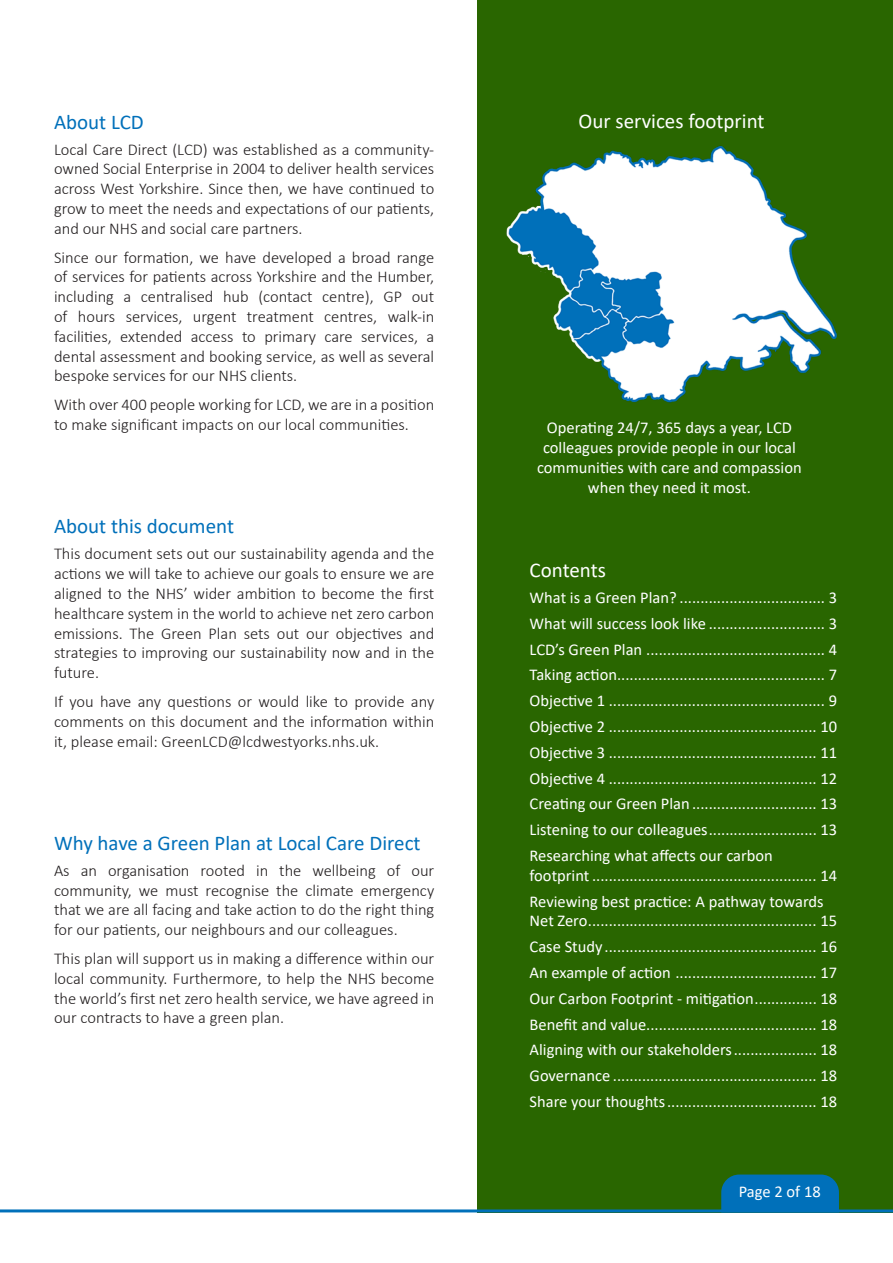
<style>
.page{position:relative;width:893px;height:1263px;background:#fff}
.page>*{position:absolute;margin:0;border:0;box-sizing:border-box;transform-origin:0 0}
.Heading_1{font:21px "Calibri";color:#0070ba}
.Sub_heading{font:21px "Calibri";color:#fff}
.t1{font:300 16.5px/19.8px "Calibri";color:#231f20;text-align:justify}
.t2{font:16.5px/19.8px "Calibri";color:#fff}
</style>
<div class="page">
<div style="left:477px;top:0;width:416px;height:1212px;background:#296600"></div>
<img style="left:506px;top:146px;width:331px;height:257px">
<hr style="left:0;top:1209px;width:893px;height:3px;background:#0070ba">
<div style="left:721px;top:1174px;width:118px;height:36px;background:#0070ba"></div>
<p class="Heading_1" style="left:54px;top:107px;width:91px">About LCD</p>
<p class="t1" style="left:54px;top:139px;width:382px">Local Care Direct (LCD) was established as a community&shy;owned Social Enterprise in 2004 to deliver health services across West Yorkshire. Since then, we have continued to grow to meet the needs and expectations of our patients, and our NHS and social care partners.</p>
<p class="t1" style="left:54px;top:247px;width:382px">Since our formation, we have developed a broad range of services for patients across Yorkshire and the Humber, including a centralised hub (contact centre), GP out of hours services, urgent treatment centres, walk-in facilities, extended access to primary care services, a dental assessment and booking service, as well as several bespoke services for our NHS clients.</p>
<p class="t1" style="left:54px;top:395px;width:382px">With over 400 people working for LCD, we are in a position to make significant impacts on our local communities.</p>
<p class="Heading_1" style="left:54px;top:512px;width:182px">About this document</p>
<p class="t1" style="left:54px;top:544px;width:382px">This document sets out our sustainability agenda and the actions we will take to achieve our goals to ensure we are aligned to the NHS’ wider ambition to become the first healthcare system in the world to achieve net zero carbon emissions. The Green Plan sets out our objectives and strategies to improving our sustainability now and in the future.</p>
<p class="t1" style="left:54px;top:691px;width:382px">If you have any questions or would like to provide any comments on this document and the information within it, please email: GreenLCD@lcdwestyorks.nhs.uk.</p>
<p class="Heading_1" style="left:54px;top:828px;width:368px">Why have a Green Plan at Local Care Direct</p>
<p class="t1" style="left:54px;top:860px;width:382px">As an organisation rooted in the wellbeing of our community, we must recognise the climate emergency that we are all facing and take action to do the right thing for our patients, our neighbours and our colleagues.</p>
<p class="t1" style="left:54px;top:948px;width:382px">This plan will support us in making a difference within our local community. Furthermore, to help the NHS become the world’s first net zero health service, we have agreed in our contracts to have a green plan.</p>
<p class="Sub_heading" style="left:579px;top:106px;width:187px">Our services footprint</p>
<p class="t2" style="left:537px;top:418px;width:266px;text-align:center">Operating 24/7, 365 days a year, LCD colleagues provide people in our local communities with care and compassion when they need it most.</p>
<p class="Sub_heading" style="left:530px;top:556px;width:78px">Contents</p>
<p class="t2" style="left:530px;top:587px;width:309px">What is a Green Plan? ................................... 3</p>
<p class="t2" style="left:530px;top:613px;width:309px">What will success look like ............................ 3</p>
<p class="t2" style="left:530px;top:639px;width:309px">LCD’s Green Plan ........................................... 4</p>
<p class="t2" style="left:530px;top:665px;width:309px">Taking action.................................................. 7</p>
<p class="t2" style="left:530px;top:690px;width:309px">Objective 1 .................................................... 9</p>
<p class="t2" style="left:530px;top:716px;width:309px">Objective 2 .................................................. 10</p>
<p class="t2" style="left:530px;top:742px;width:309px">Objective 3 .................................................. 11</p>
<p class="t2" style="left:530px;top:768px;width:309px">Objective 4 .................................................. 12</p>
<p class="t2" style="left:530px;top:794px;width:309px">Creating our Green Plan .............................. 13</p>
<p class="t2" style="left:530px;top:819px;width:309px">Listening to our colleagues.......................... 13</p>
<p class="t2" style="left:530px;top:845px;width:309px">Researching what affects our carbon<br>footprint ...................................................... 14</p>
<p class="t2" style="left:530px;top:891px;width:309px">Reviewing best practice: A pathway towards<br>Net Zero....................................................... 15</p>
<p class="t2" style="left:530px;top:936px;width:309px">Case Study ................................................... 16</p>
<p class="t2" style="left:530px;top:962px;width:309px">An example of action .................................. 17</p>
<p class="t2" style="left:530px;top:988px;width:309px">Our Carbon Footprint - mitigation............... 18</p>
<p class="t2" style="left:530px;top:1014px;width:309px">Benefit and value......................................... 18</p>
<p class="t2" style="left:530px;top:1040px;width:309px">Aligning with our stakeholders.................... 18</p>
<p class="t2" style="left:530px;top:1065px;width:309px">Governance ................................................. 18</p>
<p class="t2" style="left:530px;top:1091px;width:309px">Share your thoughts.................................... 18</p>
<p class="t2" style="left:739px;top:1181px;width:83px">Page 2 of 18</p>
</div>
